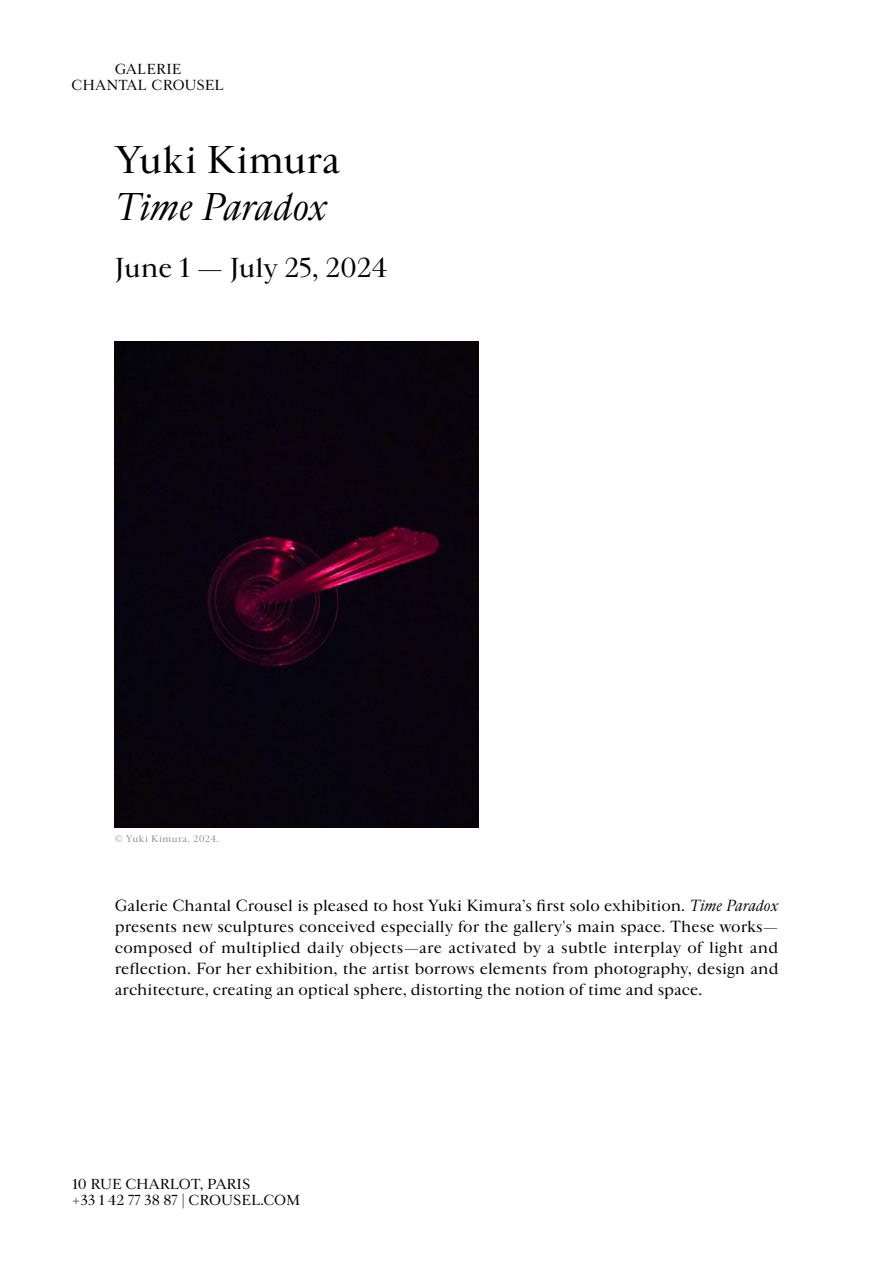
<style>
.page{position:relative;width:893px;height:1263px;background:#fff}
.page>*{position:absolute;margin:0;border:0;box-sizing:border-box;transform-origin:0 0}
.t1{font:italic 36px "Cardinal Crousel";letter-spacing:-.005em;color:#000}
.t2{font:36px "Cardinal Crousel";color:#000}
.t3{font:25.5px "Cardinal Crousel";letter-spacing:-.01em;color:#000}
.t4{font:15px/21px "Cardinal Crousel";color:#000;text-align:justify}
.t5{font:13.5px/16.2px "Cardinal Crousel";color:#000}
.t6{font:9px "Cardinal Crousel";letter-spacing:.055em;color:#8e8e8d}
.s1{font-style:italic}
</style>
<div class="page">
<img style="left:115px;top:341px;width:364px;height:486px">
<p class="t5" style="left:72px;top:61px;width:153px">¬π</p>
<h1 class="t2" style="left:115px;top:140px;width:227px">Yuki Kimura</h1>
<h1 class="t1" style="left:115px;top:186px;width:214px">Time Paradox</h1>
<h2 class="t3" style="left:115px;top:253px;width:274px">June 1 — July 25, 2024</h2>
<p class="t6" style="left:115px;top:833px;width:106px">© Yuki Kimura, 2024.</p>
<p class="t4" style="left:115px;top:895px;width:665px">Galerie Chantal Crousel is pleased to host Yuki Kimura’s first solo exhibition. <span class="s1">Time Paradox </span>presents new sculptures conceived especially for the gallery's main space. These works— composed of multiplied daily objects—are activated by a subtle interplay of light and reflection. For her exhibition, the artist borrows elements from photography, design and architecture, creating an optical sphere, distorting the notion of time and space.</p>
<p class="t5" style="left:72px;top:1176px;width:230px">10 RUE CHARLOT, PARIS<br>+33 1 42 77 38 87 | CROUSEL.COM</p>
</div>
